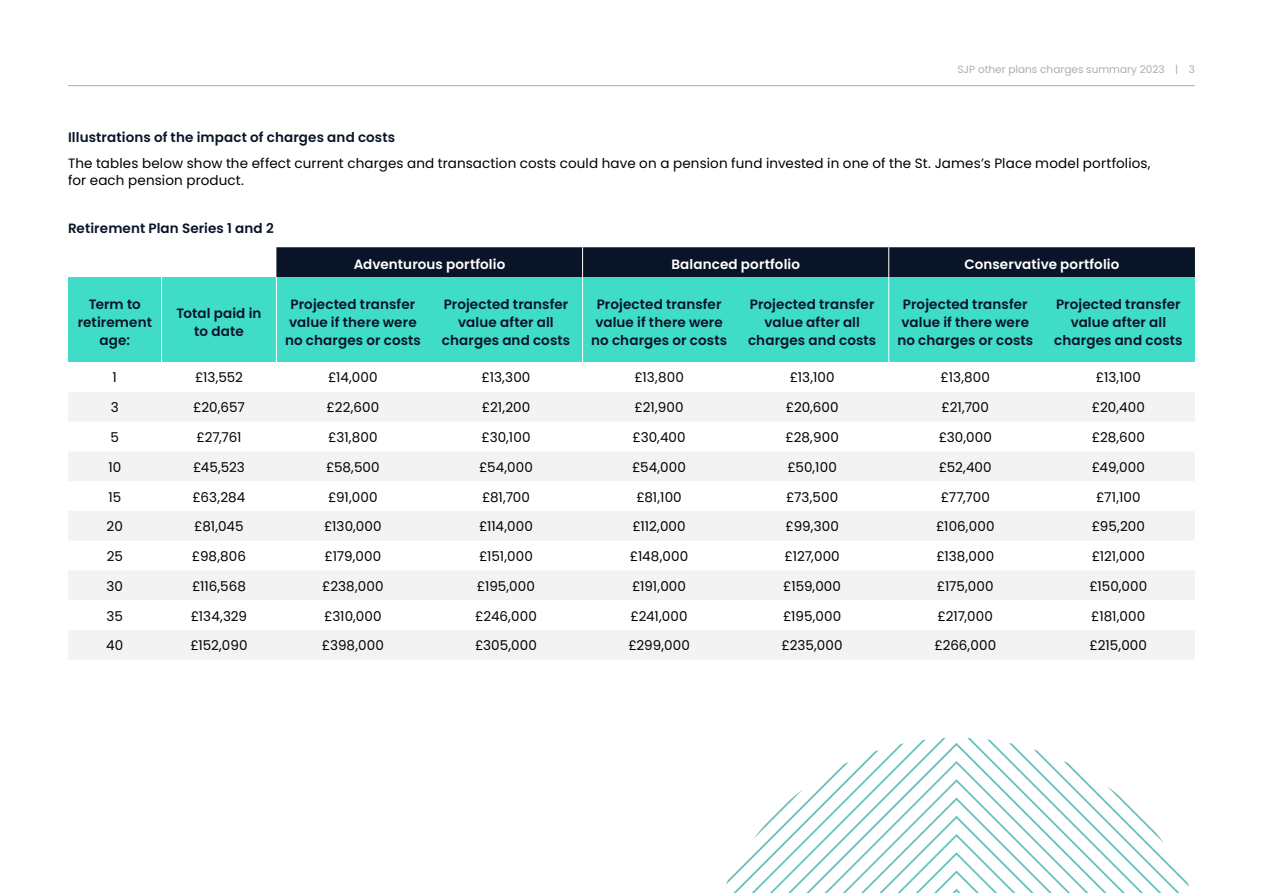
<style>
.page{position:relative;width:1263px;height:893px;background:#fff}
.page>*{position:absolute;margin:0;border:0;box-sizing:border-box;transform-origin:0 0}
.t1{font:13.5px/17.2px "Poppins";letter-spacing:.01em;color:#000}
.t2{font:600 13.5px/18px "Poppins";letter-spacing:.01em;color:#0a1428;text-align:center}
.t3{font:600 13.5px "Poppins";letter-spacing:.01em;color:#fff}
.t4{font:10.5px "Poppins";color:#a9adb5}
</style>
<div class="page">
<hr style="left:68px;top:85px;width:1127px;height:1px;background:#a9adb5">
<div style="left:276px;top:247px;width:919px;height:30px;background:#0a1428"></div>
<div style="left:68px;top:277px;width:1127px;height:85px;background:#3fdcc8"></div>
<svg style="left:68px;top:392px;width:1127px;height:267px;fill:#f3f3f4"></svg>
<hr style="left:582px;top:247px;width:1px;height:30px;background:#fff">
<hr style="left:888px;top:247px;width:1px;height:30px;background:#fff">
<hr style="left:582px;top:277px;width:1px;height:85px;background:#fff">
<hr style="left:888px;top:277px;width:1px;height:85px;background:#fff">
<hr style="left:161px;top:277px;width:1px;height:85px;background:#fff">
<hr style="left:276px;top:277px;width:1px;height:85px;background:#fff">
<svg style="left:725px;top:738px;width:465px;height:155px"></svg>
<p class="t4" style="left:957px;top:64px;width:239px">SJP other plans charges summary 2023 | 3</p>
<p class="t2" style="left:68px;top:128px;width:329px">Illustrations of the impact of charges and costs</p>
<p class="t1" style="left:68px;top:154px;width:1084px">The tables below show the effect current charges and transaction costs could have on a pension fund invested in one of the St. James’s Place model portfolios, for each pension product.</p>
<p class="t2" style="left:68px;top:219px;width:207px">Retirement Plan Series 1 and 2</p>
<p class="t3" style="left:354px;top:257px;width:153px">Adventurous portfolio</p>
<p class="t3" style="left:671px;top:257px;width:130px">Balanced portfolio</p>
<p class="t3" style="left:964px;top:257px;width:157px">Conservative portfolio</p>
<p class="t2" style="left:78px;top:295px;width:76px">Term to retirement age:</p>
<p class="t2" style="left:177px;top:304px;width:86px">Total paid in to date</p>
<p class="t2" style="left:285px;top:295px;width:137px">Projected transfer value if there were no charges or costs</p>
<p class="t2" style="left:442px;top:295px;width:130px">Projected transfer value after all charges and costs</p>
<p class="t2" style="left:591px;top:295px;width:137px">Projected transfer value if there were no charges or costs</p>
<p class="t2" style="left:748px;top:295px;width:130px">Projected transfer value after all charges and costs</p>
<p class="t2" style="left:897px;top:295px;width:137px">Projected transfer value if there were no charges or costs</p>
<p class="t2" style="left:1054px;top:295px;width:130px">Projected transfer value after all charges and costs</p>
<p class="t1" style="left:113px;top:369px;width:6px">1</p>
<p class="t1" style="left:195px;top:369px;width:49px">£13,552</p>
<p class="t1" style="left:328px;top:369px;width:51px">£14,000</p>
<p class="t1" style="left:482px;top:369px;width:50px">£13,300</p>
<p class="t1" style="left:634px;top:369px;width:51px">£13,800</p>
<p class="t1" style="left:790px;top:369px;width:46px">£13,100</p>
<p class="t1" style="left:941px;top:369px;width:51px">£13,800</p>
<p class="t1" style="left:1096px;top:369px;width:46px">£13,100</p>
<p class="t1" style="left:111px;top:399px;width:9px">3</p>
<p class="t1" style="left:193px;top:399px;width:53px">£20,657</p>
<p class="t1" style="left:327px;top:399px;width:54px">£22,600</p>
<p class="t1" style="left:482px;top:399px;width:50px">£21,200</p>
<p class="t1" style="left:634px;top:399px;width:51px">£21,900</p>
<p class="t1" style="left:786px;top:399px;width:54px">£20,600</p>
<p class="t1" style="left:941px;top:399px;width:49px">£21,700</p>
<p class="t1" style="left:1092px;top:399px;width:55px">£20,400</p>
<p class="t1" style="left:111px;top:429px;width:10px">5</p>
<p class="t1" style="left:197px;top:429px;width:46px">£27,761</p>
<p class="t1" style="left:328px;top:429px;width:51px">£31,800</p>
<p class="t1" style="left:481px;top:429px;width:51px">£30,100</p>
<p class="t1" style="left:632px;top:429px;width:55px">£30,400</p>
<p class="t1" style="left:785px;top:429px;width:55px">£28,900</p>
<p class="t1" style="left:939px;top:429px;width:55px">£30,000</p>
<p class="t1" style="left:1092px;top:429px;width:55px">£28,600</p>
<p class="t1" style="left:108px;top:458px;width:14px">10</p>
<p class="t1" style="left:193px;top:458px;width:53px">£45,523</p>
<p class="t1" style="left:326px;top:458px;width:55px">£58,500</p>
<p class="t1" style="left:479px;top:458px;width:55px">£54,000</p>
<p class="t1" style="left:632px;top:458px;width:55px">£54,000</p>
<p class="t1" style="left:787px;top:458px;width:51px">£50,100</p>
<p class="t1" style="left:939px;top:458px;width:54px">£52,400</p>
<p class="t1" style="left:1092px;top:458px;width:55px">£49,000</p>
<p class="t1" style="left:108px;top:488px;width:14px">15</p>
<p class="t1" style="left:193px;top:488px;width:54px">£63,284</p>
<p class="t1" style="left:328px;top:488px;width:51px">£91,000</p>
<p class="t1" style="left:482px;top:488px;width:49px">£81,700</p>
<p class="t1" style="left:636px;top:488px;width:47px">£81,100</p>
<p class="t1" style="left:786px;top:488px;width:54px">£73,500</p>
<p class="t1" style="left:941px;top:488px;width:51px">£77,700</p>
<p class="t1" style="left:1096px;top:488px;width:46px">£71,100</p>
<p class="t1" style="left:107px;top:518px;width:18px">20</p>
<p class="t1" style="left:194px;top:518px;width:51px">£81,045</p>
<p class="t1" style="left:324px;top:518px;width:59px">£130,000</p>
<p class="t1" style="left:479px;top:518px;width:55px">£114,000</p>
<p class="t1" style="left:632px;top:518px;width:55px">£112,000</p>
<p class="t1" style="left:785px;top:518px;width:55px">£99,300</p>
<p class="t1" style="left:936px;top:518px;width:60px">£106,000</p>
<p class="t1" style="left:1092px;top:518px;width:55px">£95,200</p>
<p class="t1" style="left:107px;top:548px;width:18px">25</p>
<p class="t1" style="left:192px;top:548px;width:56px">£98,806</p>
<p class="t1" style="left:325px;top:548px;width:58px">£179,000</p>
<p class="t1" style="left:479px;top:548px;width:55px">£151,000</p>
<p class="t1" style="left:630px;top:548px;width:60px">£148,000</p>
<p class="t1" style="left:784px;top:548px;width:57px">£127,000</p>
<p class="t1" style="left:936px;top:548px;width:59px">£138,000</p>
<p class="t1" style="left:1092px;top:548px;width:55px">£121,000</p>
<p class="t1" style="left:107px;top:578px;width:18px">30</p>
<p class="t1" style="left:192px;top:578px;width:55px">£116,568</p>
<p class="t1" style="left:322px;top:578px;width:63px">£238,000</p>
<p class="t1" style="left:477px;top:578px;width:60px">£195,000</p>
<p class="t1" style="left:632px;top:578px;width:55px">£191,000</p>
<p class="t1" style="left:783px;top:578px;width:59px">£159,000</p>
<p class="t1" style="left:937px;top:578px;width:58px">£175,000</p>
<p class="t1" style="left:1089px;top:578px;width:59px">£150,000</p>
<p class="t1" style="left:107px;top:607px;width:18px">35</p>
<p class="t1" style="left:191px;top:607px;width:58px">£134,329</p>
<p class="t1" style="left:324px;top:607px;width:59px">£310,000</p>
<p class="t1" style="left:475px;top:607px;width:63px">£246,000</p>
<p class="t1" style="left:630px;top:607px;width:59px">£241,000</p>
<p class="t1" style="left:783px;top:607px;width:60px">£195,000</p>
<p class="t1" style="left:938px;top:607px;width:57px">£217,000</p>
<p class="t1" style="left:1091px;top:607px;width:56px">£181,000</p>
<p class="t1" style="left:106px;top:637px;width:19px">40</p>
<p class="t1" style="left:190px;top:637px;width:59px">£152,090</p>
<p class="t1" style="left:322px;top:637px;width:63px">£398,000</p>
<p class="t1" style="left:475px;top:637px;width:63px">£305,000</p>
<p class="t1" style="left:628px;top:637px;width:63px">£299,000</p>
<p class="t1" style="left:782px;top:637px;width:63px">£235,000</p>
<p class="t1" style="left:934px;top:637px;width:63px">£266,000</p>
<p class="t1" style="left:1090px;top:637px;width:59px">£215,000</p>
</div>
